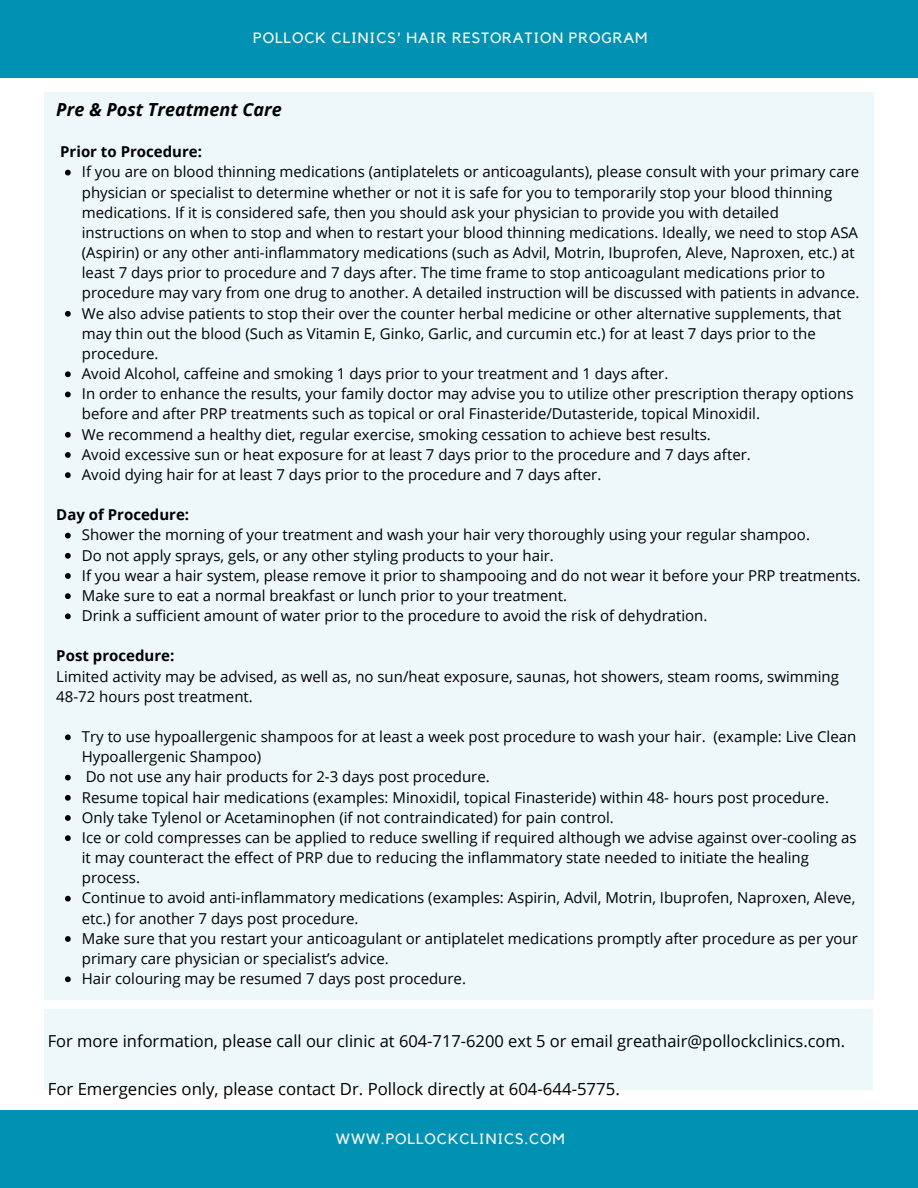
<style>
.page{position:relative;width:918px;height:1188px;background:#fff}
.page>*{position:absolute;margin:0;border:0;box-sizing:border-box;transform-origin:0 0}
.t1{font:italic 700 18px "Open Sans";color:#000}
.t2{font:16.8px "Open Sans";color:#000}
.t3{font:16.5px "Open Sans";color:#000}
.t4{font:15px/20.1px "Open Sans";color:#000}
.t5{font:700 15px "Open Sans";color:#000}
.t6{font:14.85px "Kollektif";letter-spacing:.06em;color:#f4f5ef}
</style>
<div class="page">
<div style="left:0;top:0;width:918px;height:78px;background:#0091b3"></div>
<div style="left:0;top:1110px;width:918px;height:78px;background:#0091b3"></div>
<div style="left:44px;top:92px;width:829px;height:908px;background:#eef7f9"></div>
<svg style="left:65px;top:170px;width:6px;height:6px"></svg>
<svg style="left:65px;top:311px;width:6px;height:6px"></svg>
<svg style="left:65px;top:371px;width:6px;height:6px"></svg>
<svg style="left:65px;top:392px;width:6px;height:5px"></svg>
<svg style="left:65px;top:432px;width:6px;height:6px"></svg>
<svg style="left:65px;top:452px;width:6px;height:6px"></svg>
<svg style="left:65px;top:472px;width:6px;height:6px"></svg>
<svg style="left:65px;top:533px;width:6px;height:6px"></svg>
<svg style="left:65px;top:553px;width:6px;height:6px"></svg>
<svg style="left:65px;top:573px;width:6px;height:6px"></svg>
<svg style="left:65px;top:593px;width:6px;height:6px"></svg>
<svg style="left:65px;top:613px;width:6px;height:6px"></svg>
<svg style="left:65px;top:734px;width:6px;height:6px"></svg>
<svg style="left:65px;top:775px;width:6px;height:6px"></svg>
<svg style="left:65px;top:795px;width:6px;height:6px"></svg>
<svg style="left:65px;top:815px;width:6px;height:6px"></svg>
<svg style="left:65px;top:835px;width:6px;height:6px"></svg>
<svg style="left:65px;top:896px;width:6px;height:6px"></svg>
<svg style="left:65px;top:936px;width:6px;height:6px"></svg>
<svg style="left:65px;top:976px;width:6px;height:6px"></svg>
<div style="left:44px;top:1009px;width:829px;height:81px;background:#eef7f9"></div>
<p class="t6" style="left:253px;top:29px;width:396px">POLLOCK CLINICS' HAIR RESTORATION PROGRAM</p>
<p class="t1" style="left:56px;top:97px;width:227px">Pre &amp; Post Treatment Care</p>
<p class="t5" style="left:60px;top:141px;width:143px">Prior to Procedure:</p>
<p class="t4" style="left:82px;top:162px;width:779px">If you are on blood thinning medications (antiplatelets or anticoagulants), please consult with your primary care physician or specialist to determine whether or not it is safe for you to temporarily stop your blood thinning medications. If it is considered safe, then you should ask your physician to provide you with detailed instructions on when to stop and when to restart your blood thinning medications. Ideally, we need to stop ASA (Aspirin) or any other anti-inflammatory medications (such as Advil, Motrin, Ibuprofen, Aleve, Naproxen, etc.) at least 7 days prior to procedure and 7 days after. The time frame to stop anticoagulant medications prior to procedure may vary from one drug to another. A detailed instruction will be discussed with patients in advance.<br>We also advise patients to stop their over the counter herbal medicine or other alternative supplements, that may thin out the blood (Such as Vitamin E, Ginko, Garlic, and curcumin etc.) for at least 7 days prior to the procedure.<br>Avoid Alcohol, caffeine and smoking 1 days prior to your treatment and 1 days after.<br>In order to enhance the results, your family doctor may advise you to utilize other prescription therapy options before and after PRP treatments such as topical or oral Finasteride/Dutasteride, topical Minoxidil.<br>We recommend a healthy diet, regular exercise, smoking cessation to achieve best results.<br>Avoid excessive sun or heat exposure for at least 7 days prior to the procedure and 7 days after.<br>Avoid dying hair for at least 7 days prior to the procedure and 7 days after.</p>
<p class="t5" style="left:56px;top:504px;width:134px">Day of Procedure:</p>
<p class="t4" style="left:82px;top:525px;width:781px">Shower the morning of your treatment and wash your hair very thoroughly using your regular shampoo.<br>Do not apply sprays, gels, or any other styling products to your hair.<br>If you wear a hair system, please remove it prior to shampooing and do not wear it before your PRP treatments.<br>Make sure to eat a normal breakfast or lunch prior to your treatment.<br>Drink a sufficient amount of water prior to the procedure to avoid the risk of dehydration.</p>
<p class="t5" style="left:56px;top:645px;width:119px">Post procedure:</p>
<p class="t4" style="left:56px;top:666px;width:784px">Limited activity may be advised, as well as, no sun/heat exposure, saunas, hot showers, steam rooms, swimming<br>48-72 hours post treatment.</p>
<p class="t4" style="left:82px;top:726px;width:778px">Try to use hypoallergenic shampoos for at least a week post procedure to wash your hair. (example: Live Clean Hypoallergenic Shampoo)<br>Do not use any hair products for 2-3 days post procedure.<br>Resume topical hair medications (examples: Minoxidil, topical Finasteride) within 48- hours post procedure.<br>Only take Tylenol or Acetaminophen (if not contraindicated) for pain control.<br>Ice or cold compresses can be applied to reduce swelling if required although we advise against over-cooling as it may counteract the effect of PRP due to reducing the inflammatory state needed to initiate the healing process.<br>Continue to avoid anti-inflammatory medications (examples: Aspirin, Advil, Motrin, Ibuprofen, Naproxen, Aleve, etc.) for another 7 days post procedure.<br>Make sure that you restart your anticoagulant or antiplatelet medications promptly after procedure as per your primary care physician or specialist’s advice.<br>Hair colouring may be resumed 7 days post procedure.</p>
<p class="t3" style="left:48px;top:1030px;width:799px">For more information, please call our clinic at 604-717-6200 ext 5 or email greathair@pollockclinics.com.</p>
<p class="t2" style="left:48px;top:1077px;width:574px">For Emergencies only, please contact Dr. Pollock directly at 604-644-5775.</p>
<p class="t6" style="left:336px;top:1130px;width:230px">WWW.POLLOCKCLINICS.COM</p>
</div>
